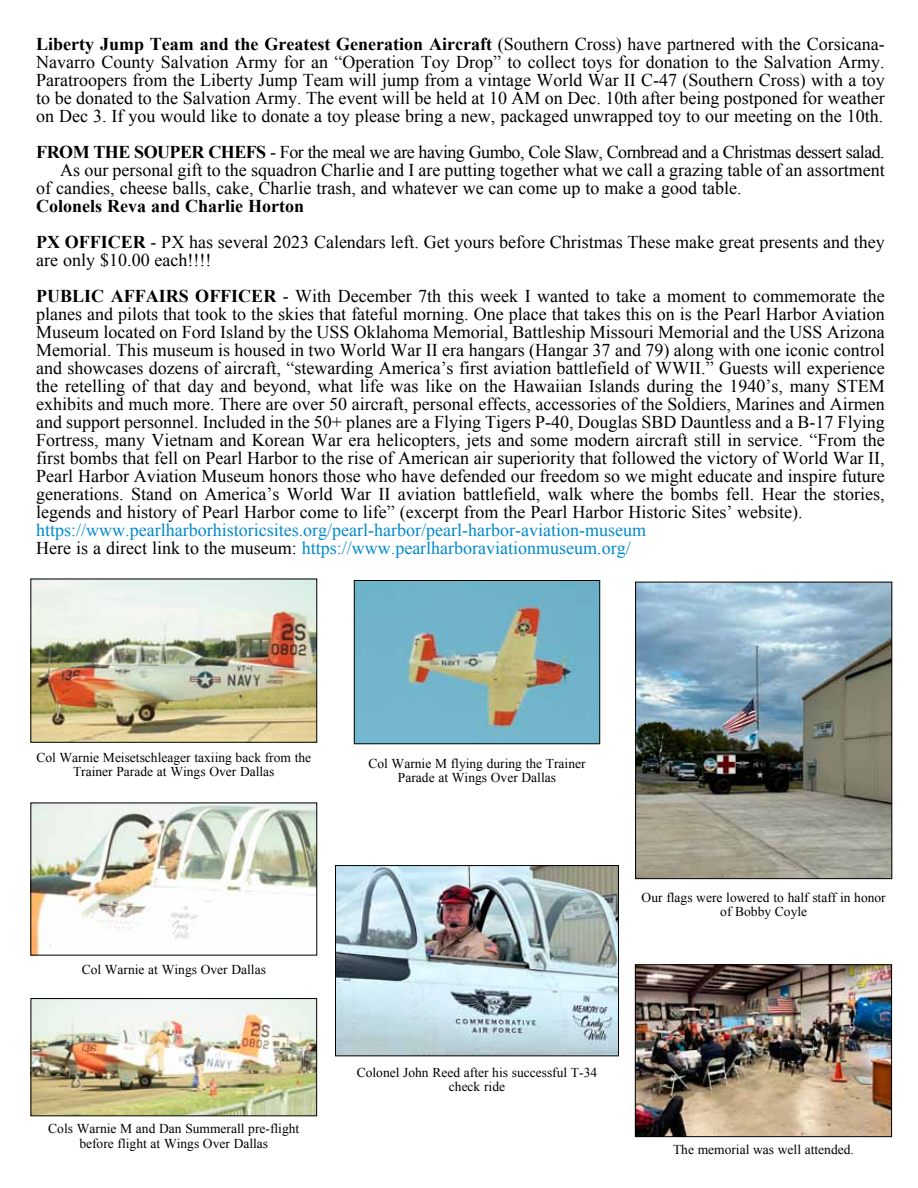
<style>
.page{position:relative;width:918px;height:1188px;background:#fff}
.page>*{position:absolute;margin:0;border:0;box-sizing:border-box;transform-origin:0 0}
.t1{font:18px/18px "Times New Roman";color:#000;text-align:justify}
.t2{font:18px/18px "Times New Roman";color:#0089ca}
.t3{font:18px "Times New Roman";letter-spacing:-.03em;color:#000}
.t4{font:700 18px "Times New Roman";color:#000}
.t5{font:13.5px/14.1px "Times New Roman";color:#000;text-align:center}
.s1{font-weight:700}
.s2{color:#000}
</style>
<div class="page">
<img style="left:32px;top:581px;width:283px;height:160px">
<div style="left:30px;top:579px;width:287px;height:164px;border:1px solid #000"></div>
<img style="left:356px;top:582px;width:242px;height:160px">
<div style="left:354px;top:580px;width:246px;height:164px;border:1px solid #000"></div>
<img style="left:33px;top:1000px;width:282px;height:114px">
<div style="left:31px;top:998px;width:286px;height:118px;border:1px solid #000"></div>
<img style="left:32px;top:805px;width:283px;height:148px">
<img style="left:337px;top:867px;width:280px;height:187px">
<div style="left:335px;top:865px;width:284px;height:191px;border:1px solid #000"></div>
<img style="left:637px;top:584px;width:253px;height:293px">
<div style="left:635px;top:582px;width:257px;height:297px;border:1px solid #000"></div>
<img style="left:637px;top:966px;width:253px;height:169px">
<div style="left:635px;top:964px;width:257px;height:173px;border:1px solid #000"></div>
<p class="t1" style="left:36px;top:35px;width:850px"><span class="s1">Liberty Jump Team and the Greatest Generation Aircraft</span> (Southern Cross) have partnered with the Corsicana-Navarro County Salvation Army for an “Operation Toy Drop” to collect toys for donation to the Salvation Army.<br>Paratroopers from the Liberty Jump Team will jump from a vintage World War II C-47 (Southern Cross) with a toy to be donated to the Salvation Army. The event will be held at 10 AM on Dec. 10th after being postponed for weather on Dec 3. If you would like to donate a toy please bring a new, packaged unwrapped toy to our meeting on the 10th.</p>
<p class="t4" style="left:36px;top:140px;width:111px">From the Soup</p>
<p class="t3" style="left:180px;top:140px;width:706px"><span class="s1">er Chef s</span> - For the meal we are having Gumbo, Cole Slaw, Cornbread and a Christmas dessert salad.</p>
<p class="t1" style="left:60px;top:161px;width:826px">As our personal gift to the squadron Charlie and I are putting together what we call a grazing table of an assortment</p>
<p class="t1" style="left:36px;top:179px;width:707px">of candies, cheese balls, cake, Charlie trash, and whatever we can come up to make a good table.</p>
<p class="t1" style="left:36px;top:188px;width:850px;line-height:36px"><span class="s1">Colonels Reva and Charlie Horton<br>PX Offic er</span> - PX has several 2023 Calendars left. Get yours before Christmas These make great presents and they</p>
<p class="t1" style="left:36px;top:251px;width:177px">are only $10.00 each!!!!</p>
<p class="t4" style="left:36px;top:284px;width:87px">Public Aff</p>
<p class="t1" style="left:36px;top:287px;width:850px;text-indent:110px"><span class="s1">airs Offic er</span> - With December 7th this week I wanted to take a moment to commemorate the planes and pilots that took to the skies that fateful morning. One place that takes this on is the Pearl Harbor Aviation Museum located on Ford Island by the USS Oklahoma Memorial, Battleship Missouri Memorial and the USS Arizona Memorial. This museum is housed in two World War II era hangars (Hangar 37 and 79) along with one iconic control and showcases dozens of aircraft, “stewarding America’s first aviation battlefield of WWII.” Guests will experience the retelling of that day and beyond, what life was like on the Hawaiian Islands during the 1940’s, many STEM exhibits and much more. There are over 50 aircraft, personal effects, accessories of the Soldiers, Marines and Airmen and support personnel. Included in the 50+ planes are a Flying Tigers P-40, Douglas SBD Dauntless and a B-17 Flying Fortress, many Vietnam and Korean War era helicopters, jets and some modern aircraft still in service. “From the first bombs that fell on Pearl Harbor to the rise of American air superiority that followed the victory of World War II, Pearl Harbor Aviation Museum honors those who have defended our freedom so we might educate and inspire future generations. Stand on America’s World War II aviation battlefield, walk where the bombs fell. Hear the stories, legends and history of Pearl Harbor come to life” (excerpt from the Pearl Harbor Historic Sites’ website).</p>
<p class="t2" style="left:36px;top:521px;width:611px">https://www.pearlharborhistoricsites.org/pearl-harbor/pearl-harbor-aviation-museum<br><span class="s2">Here is a direct link to the museum:</span> https://www.pearlharboraviationmuseum.org/</p>
<p class="t5" style="left:36px;top:750px;width:276px">Col Warnie Meisetschleager taxiing back from the<br>Trainer Parade at Wings Over Dallas</p>
<p class="t5" style="left:368px;top:756px;width:219px">Col Warnie M flying during the Trainer<br>Parade at Wings Over Dallas</p>
<p class="t5" style="left:82px;top:962px;width:186px">Col Warnie at Wings Over Dallas</p>
<p class="t5" style="left:48px;top:1122px;width:252px">Cols Warnie M and Dan Summerall pre-flight before flight at Wings Over Dallas</p>
<p class="t5" style="left:357px;top:1065px;width:242px">Colonel John Reed after his successful T-34 check ride</p>
<p class="t5" style="left:642px;top:890px;width:246px">Our flags were lowered to half staff in honor of Bobby Coyle</p>
<p class="t5" style="left:673px;top:1143px;width:182px">The memorial was well attended.</p>
</div>
